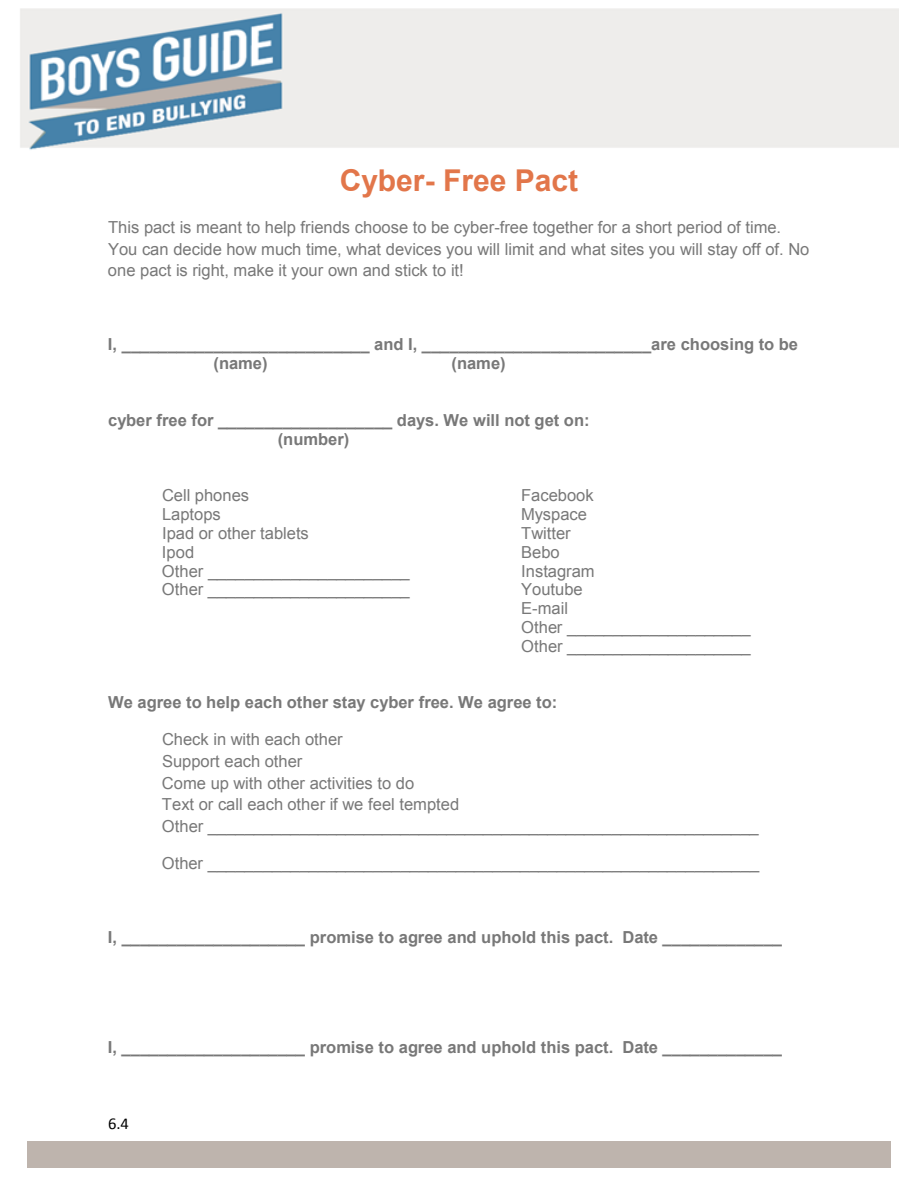
<style>
.page{position:relative;width:918px;height:1188px;background:#fff}
.page>*{position:absolute;margin:0;border:0;box-sizing:border-box;transform-origin:0 0}
.t1{font:700 30px "Arial";color:#e2764a}
.t2{font:16.5px/18.9px "Arial";color:#787878}
.t3{font:700 16.5px/18.9px "Arial";color:#787878}
.t4{font:16.5px "Calibri";color:#000}
</style>
<div class="page">
<div style="left:27px;top:1141px;width:864px;height:27px;background:#beb4ad"></div>
<img style="left:20px;top:8px;width:879px;height:142px">
<h1 class="t1" style="left:340px;top:160px;width:240px">Cyber- Free Pact</h1>
<p class="t2" style="left:108px;top:216px;width:703px;line-height:21.9px">This pact is meant to help friends choose to be cyber-free together for a short period of time.<br>You can decide how much time, what devices you will limit and what sites you will stay off of. No one pact is right, make it your own and stick to it!</p>
<p class="t3" style="left:213px;top:335px;width:586px;text-indent:-105px">I, ___________________________ and I, _________________________are choosing to be (name)</p>
<p class="t3" style="left:452px;top:354px;width:56px">(name)</p>
<p class="t3" style="left:278px;top:411px;width:313px;text-indent:-170px">cyber free for ___________________ days. We will not get on: (number)</p>
<p class="t2" style="left:162px;top:486px;width:249px">Cell phones<br>Laptops<br>Ipad or other tablets<br>Ipod<br>Other ______________________<br>Other ______________________</p>
<p class="t2" style="left:521px;top:486px;width:231px">Facebook<br>Myspace<br>Twitter<br>Bebo<br>Instagram<br>Youtube<br>E-mail<br>Other ____________________<br>Other ____________________</p>
<p class="t3" style="left:108px;top:693px;width:451px">We agree to help each other stay cyber free. We agree to:</p>
<p class="t2" style="left:162px;top:729px;width:598px;line-height:21.8px">Check in with each other<br>Support each other<br>Come up with other activities to do<br>Text or call each other if we feel tempted<br>Other ____________________________________________________________</p>
<p class="t2" style="left:162px;top:854px;width:599px">Other ____________________________________________________________</p>
<p class="t3" style="left:108px;top:928px;width:676px">I, ____________________ promise to agree and uphold this pact. Date _____________</p>
<p class="t3" style="left:108px;top:1038px;width:676px">I, ____________________ promise to agree and uphold this pact. Date _____________</p>
<p class="t4" style="left:108px;top:1114px;width:23px">6.4</p>
</div>
